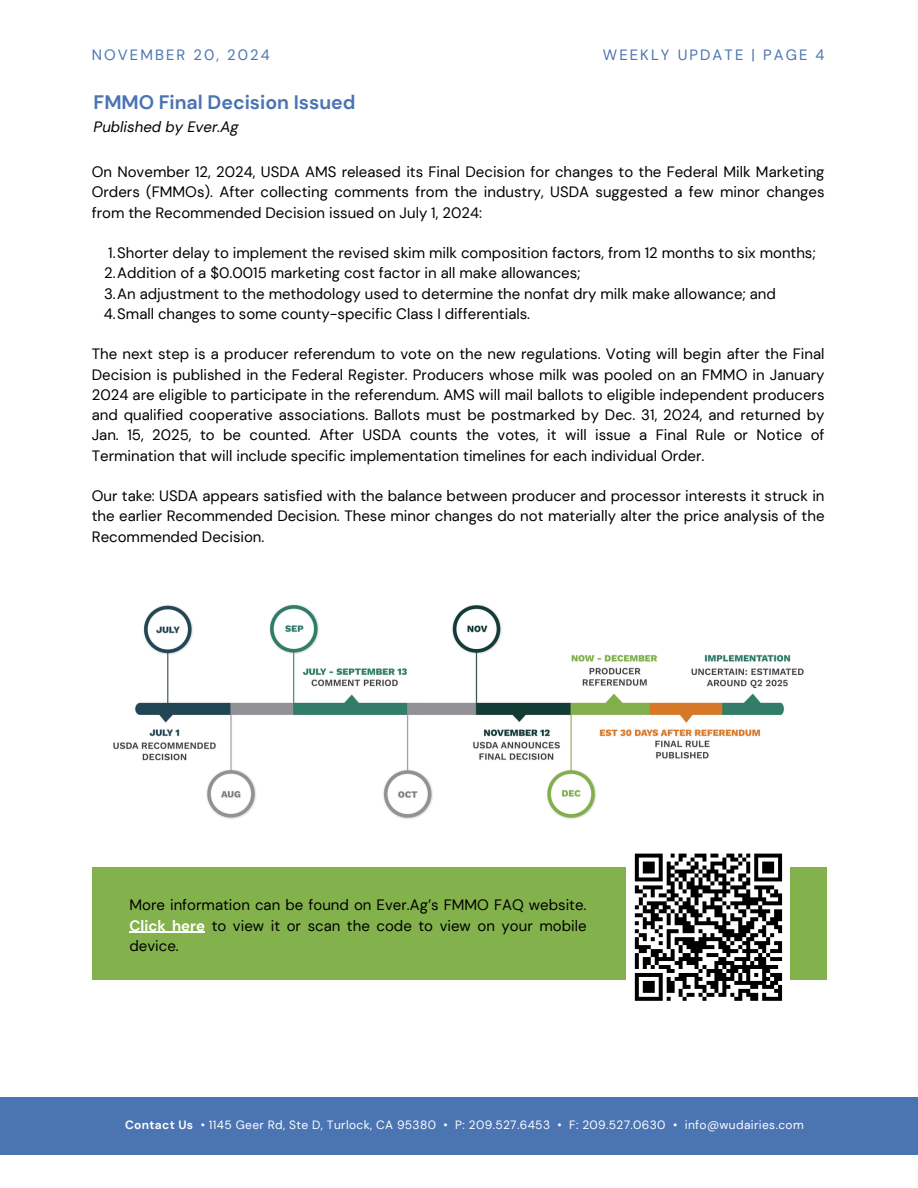
<style>
.page{position:relative;width:918px;height:1188px;background:#fff}
.page>*{position:absolute;margin:0;border:0;box-sizing:border-box;transform-origin:0 0}
.t1{font:700 19.5px "DM Sans";color:#4b74b3}
.t2{font:15px/20.2px "DM Sans";color:#000;text-align:justify}
.t3{font:italic 15px "DM Sans";color:#000}
.t4{font:14.85px "DM Sans";letter-spacing:.14em;color:#4b74b3}
.t5{font:12px "DM Sans";letter-spacing:.03em;color:#fff}
.s1{font-weight:700;color:#fff}
.s2{font-weight:700}
</style>
<div class="page">
<div style="left:0;top:1097px;width:918px;height:58px;background:#4b74b3"></div>
<img style="left:113px;top:604px;width:691px;height:215px">
<div style="left:92px;top:867px;width:734px;height:112px;background:#83b24c"></div>
<div style="left:627px;top:846px;width:163px;height:163px;background:#fff"></div>
<svg style="left:634px;top:853px;width:149px;height:148px"></svg>
<hr style="left:129px;top:932px;width:76px;height:1px;background:#fff">
<h2 class="t4" style="left:92px;top:45px;width:179px">NOVEMBER 20, 2024</h2>
<h3 class="t1" style="left:94px;top:89px;width:263px">FMMO Final Decision Issued</h3>
<p class="t3" style="left:94px;top:117px;width:147px">Published by Ever.Ag</p>
<h3 class="t4" style="left:603px;top:45px;width:223px">WEEKLY UPDATE | PAGE 4</h3>
<p class="t2" style="left:92px;top:162px;width:734px">On November 12, 2024, USDA AMS released its Final Decision for changes to the Federal Milk Marketing Orders (FMMOs). After collecting comments from the industry, USDA suggested a few minor changes from the Recommended Decision issued on July 1, 2024:</p>
<p class="t2" style="left:108px;top:243px;width:709px">1.Shorter delay to implement the revised skim milk composition factors, from 12 months to six months;</p>
<p class="t2" style="left:104px;top:263px;width:478px">2.Addition of a $0.0015 marketing cost factor in all make allowances;</p>
<p class="t2" style="left:104px;top:283px;width:673px">3.An adjustment to the methodology used to determine the nonfat dry milk make allowance; and</p>
<h3 class="t2" style="left:104px;top:304px;width:428px">4.Small changes to some county-specific Class I differentials.</h3>
<h3 class="t2" style="left:92px;top:344px;width:734px">The next step is a producer referendum to vote on the new regulations. Voting will begin after the Final Decision is published in the Federal Register. Producers whose milk was pooled on an FMMO in January 2024 are eligible to participate in the referendum. AMS will mail ballots to eligible independent producers and qualified cooperative associations. Ballots must be postmarked by Dec. 31, 2024, and returned by Jan. 15, 2025, to be counted. After USDA counts the votes, it will issue a Final Rule or Notice of Termination that will include specific implementation timelines for each individual Order.</h3>
<p class="t2" style="left:92px;top:486px;width:734px">Our take: USDA appears satisfied with the balance between producer and processor interests it struck in the earlier Recommended Decision. These minor changes do not materially alter the price analysis of the Recommended Decision.</p>
<h3 class="t2" style="left:129px;top:895px;width:459px">More information can be found on Ever.Ag’s FMMO FAQ website.<br><span class="s1">Click here</span> to view it or scan the code to view on your mobile device.</h3>
<h1 class="t5" style="left:125px;top:1117px;width:680px"><span class="s2">Contact Us</span> • 1145 Geer Rd, Ste D, Turlock, CA 95380 • P: 209.527.6453 • F: 209.527.0630 • info@wudairies.com</h1>
</div>
